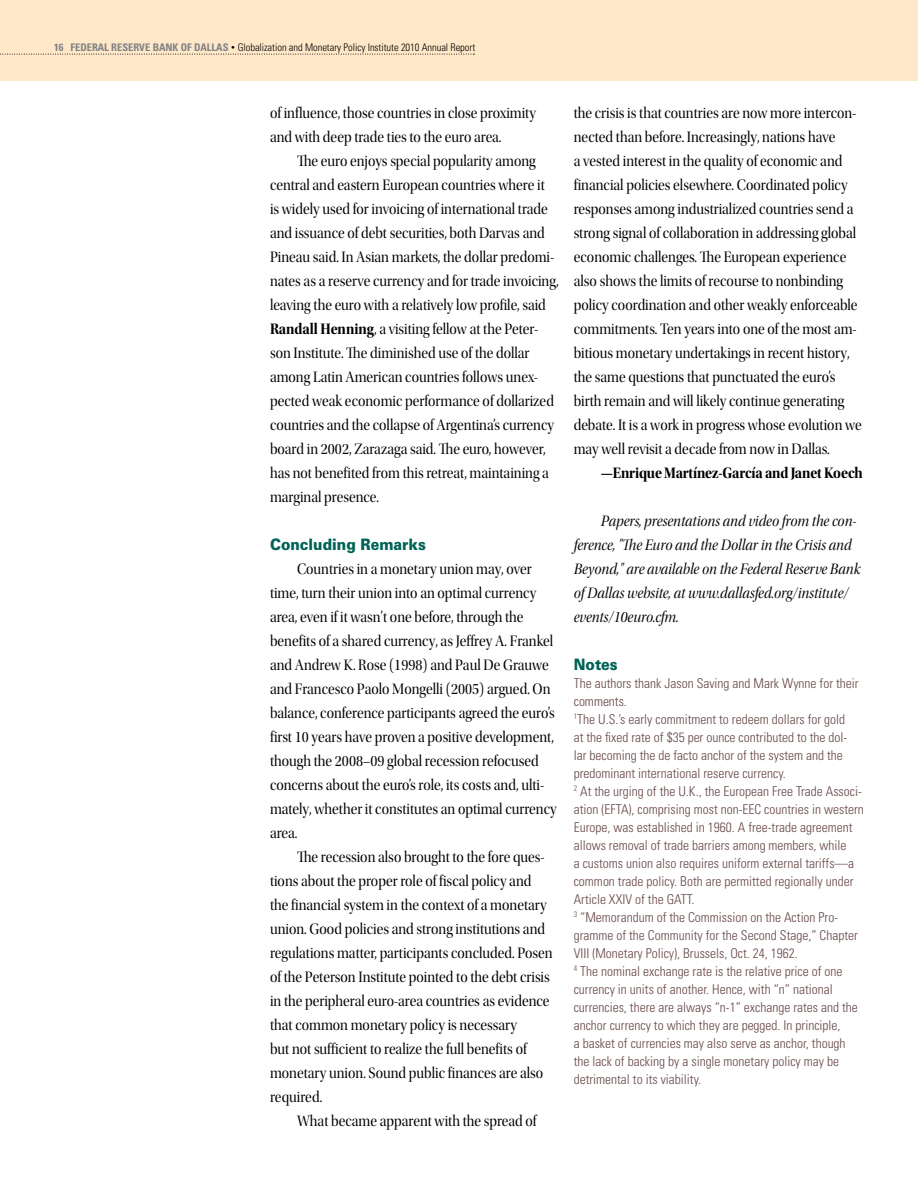
<style>
.page{position:relative;width:918px;height:1188px;background:#fff}
.page>*{position:absolute;margin:0;border:0;box-sizing:border-box;transform-origin:0 0}
.t1{font:15.75px/24px "Utopia Std Disp";color:#000;scale:.9 1}
.t2{font:15.75px/24px "Utopia Std Disp It";color:#000;scale:.9 1}
.t3{font:15.75px "Utopia Std Bold Disp";letter-spacing:-.01em;color:#000;scale:.9 1}
.t4{font:900 15.75px "Univers LT Std";color:#006255;scale:.9 1}
.t5{font:300 condensed 13.5px/18px "Univers LT Std";color:#684747}
.t6{font:300 condensed 10.5px "Univers LT Std";letter-spacing:-.005em;color:#000}
.s1{font-weight:700;color:#808285}
.s2{font-size:7.5px}
.s3{font-family:"Utopia Std Bold Disp"}
</style>
<div class="page">
<div style="left:0;top:0;width:918px;height:81px;background:#ffe8c8"></div>
<svg style="left:0;top:54px;width:474px;height:1px"></svg>
<p class="t6" style="left:54px;top:41px;width:423px"><span class="s1">16 FEDERAL RESERVE BANK OF DALLAS</span> <span class="s2">•</span> Globalization and Monetary Policy Institute 2010 Annual Report</p>
<p class="t1" style="left:270px;top:101px;width:297px">of influence, those countries in close proximity and with deep trade ties to the euro area.</p>
<p class="t1" style="left:270px;top:149px;width:322px;text-indent:27px">The euro enjoys special popularity among central and eastern European countries where it<br>is widely used for invoicing of international trade and issuance of debt securities, both Darvas and Pineau said. In Asian markets, the dollar predomi&shy;nates as a reserve currency and for trade invoicing, leaving the euro with a relatively low profile, said <span class="s3">Randall Henning</span>, a visiting fellow at the Peter&shy;son Institute. The diminished use of the dollar among Latin American countries follows unex&shy;pected weak economic performance of dollarized countries and the collapse of Argentina’s currency board in 2002, Zarazaga said. The euro, however, has not benefited from this retreat, maintaining a marginal presence.</p>
<p class="t4" style="left:270px;top:534px;width:175px">Concluding Remarks</p>
<p class="t1" style="left:270px;top:557px;width:320px;text-indent:27px">Countries in a monetary union may, over time, turn their union into an optimal currency area, even if it wasn’t one before, through the benefits of a shared currency, as Jeffrey A. Frankel and Andrew K. Rose (1998) and Paul De Grauwe and Francesco Paolo Mongelli (2005) argued. On balance, conference participants agreed the euro’s first 10 years have proven a positive development, though the 2008–09 global recession refocused concerns about the euro’s role, its costs and, ulti&shy;mately, whether it constitutes an optimal currency area.</p>
<p class="t1" style="left:270px;top:845px;width:316px;text-indent:27px">The recession also brought to the fore ques&shy;tions about the proper role of fiscal policy and the financial system in the context of a monetary union. Good policies and strong institutions and regulations matter, participants concluded. Posen of the Peterson Institute pointed to the debt crisis in the peripheral euro-area countries as evidence that common monetary policy is necessary<br>but not sufficient to realize the full benefits of monetary union. Sound public finances are also required.</p>
<p class="t1" style="left:297px;top:1109px;width:268px">What became apparent with the spread of</p>
<p class="t1" style="left:574px;top:101px;width:322px">the crisis is that countries are now more intercon&shy;nected than before. Increasingly, nations have<br>a vested interest in the quality of economic and financial policies elsewhere. Coordinated policy responses among industrialized countries send a strong signal of collaboration in addressing global economic challenges. The European experience also shows the limits of recourse to nonbinding policy coordination and other weakly enforceable commitments. Ten years into one of the most am&shy;bitious monetary undertakings in recent history, the same questions that punctuated the euro’s birth remain and will likely continue generating debate. It is a work in progress whose evolution we may well revisit a decade from now in Dallas.</p>
<p class="t3" style="left:601px;top:464px;width:293px">—Enrique Martínez-García and Janet Koech</p>
<p class="t2" style="left:574px;top:509px;width:320px;text-indent:27px">Papers, presentations and video from the con&shy;ference, "The Euro and the Dollar in the Crisis and Beyond," are available on the Federal Reserve Bank of Dallas website, at www.dallasfed.org/institute/ events/10euro.cfm.</p>
<p class="t4" style="left:574px;top:654px;width:50px">Notes</p>
<p class="t5" style="left:574px;top:674px;width:292px">The authors thank Jason Saving and Mark Wynne for their comments.<br><sup>1</sup>The U.S.’s early commitment to redeem dollars for gold<br>at the fixed rate of $35 per ounce contributed to the dol-<br>lar becoming the de facto anchor of the system and the predominant international reserve currency.<br><sup>2</sup> At the urging of the U.K., the European Free Trade Associ&shy;ation (EFTA), comprising most non-EEC countries in western Europe, was established in 1960. A free-trade agreement allows removal of trade barriers among members, while<br>a customs union also requires uniform external tariffs—a common trade policy. Both are permitted regionally under Article XXIV of the GATT.<br><sup>3</sup> “Memorandum of the Commission on the Action Pro&shy;gramme of the Community for the Second Stage,” Chapter VIII (Monetary Policy), Brussels, Oct. 24, 1962.<br><sup>4</sup> The nominal exchange rate is the relative price of one currency in units of another. Hence, with “n” national currencies, there are always “n-1” exchange rates and the anchor currency to which they are pegged. In principle,<br>a basket of currencies may also serve as anchor, though the lack of backing by a single monetary policy may be detrimental to its viability.</p>
</div>
